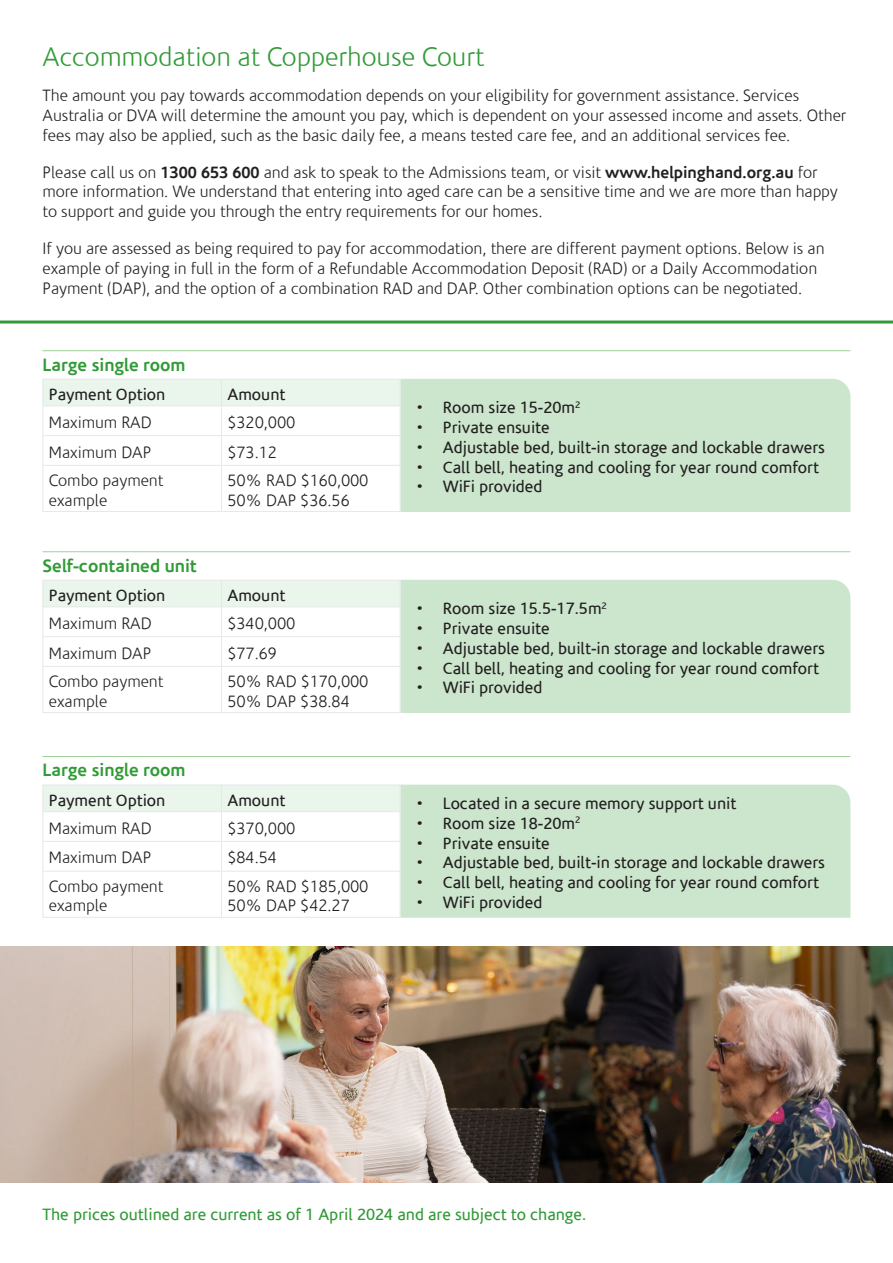
<style>
.page{position:relative;width:893px;height:1263px;background:#fff}
.page>*{position:absolute;margin:0;border:0;box-sizing:border-box;transform-origin:0 0}
.t1{font:300 27px "Corisande";color:#319b37}
.t2{font:700 18px "Corisande";color:#319b37}
.t3{font:300 16.5px/19.8px "Corisande";color:#231f20}
.t4{font:16.5px "Corisande";color:#231f20}
.t5{font:16.5px "Corisande";color:#319b37}
.s1{font-weight:700}
</style>
<div class="page">
<div style="left:400px;top:379px;width:450px;height:133px;background:#cbe6cd"></div>
<hr style="left:0;top:320px;width:893px;height:3px;background:#319b37">
<hr style="left:43px;top:350px;width:807px;height:1px;background:#a0d09a">
<img style="left:0;top:946px;width:893px;height:236px">
<svg style="left:43px;top:379px;width:358px;height:86px"></svg>
<hr style="left:43px;top:465px;width:178px;height:1px;background:#e6e7e9">
<hr style="left:43px;top:466px;width:1px;height:45px;background:#e6e7e9">
<hr style="left:221px;top:465px;width:179px;height:1px;background:#e6e7e9">
<hr style="left:221px;top:466px;width:1px;height:45px;background:#e6e7e9">
<hr style="left:400px;top:466px;width:1px;height:45px;background:#e6e7e9">
<hr style="left:43px;top:511px;width:178px;height:1px;background:#e6e7e9">
<hr style="left:221px;top:511px;width:179px;height:1px;background:#e6e7e9">
<div style="left:400px;top:580px;width:450px;height:133px;background:#cbe6cd"></div>
<hr style="left:43px;top:551px;width:807px;height:1px;background:#a0d09a">
<svg style="left:43px;top:580px;width:358px;height:86px"></svg>
<hr style="left:43px;top:666px;width:178px;height:1px;background:#e6e7e9">
<hr style="left:43px;top:667px;width:1px;height:45px;background:#e6e7e9">
<hr style="left:221px;top:666px;width:179px;height:1px;background:#e6e7e9">
<hr style="left:221px;top:667px;width:1px;height:45px;background:#e6e7e9">
<hr style="left:400px;top:667px;width:1px;height:45px;background:#e6e7e9">
<hr style="left:43px;top:712px;width:178px;height:1px;background:#e6e7e9">
<hr style="left:221px;top:712px;width:179px;height:1px;background:#e6e7e9">
<div style="left:400px;top:785px;width:450px;height:133px;background:#cbe6cd"></div>
<hr style="left:43px;top:756px;width:807px;height:1px;background:#a0d09a">
<svg style="left:43px;top:785px;width:358px;height:86px"></svg>
<hr style="left:43px;top:871px;width:178px;height:1px;background:#e6e7e9">
<hr style="left:43px;top:871px;width:1px;height:46px;background:#e6e7e9">
<hr style="left:221px;top:871px;width:179px;height:1px;background:#e6e7e9">
<hr style="left:221px;top:871px;width:1px;height:46px;background:#e6e7e9">
<hr style="left:400px;top:871px;width:1px;height:46px;background:#e6e7e9">
<hr style="left:43px;top:917px;width:178px;height:1px;background:#e6e7e9">
<hr style="left:221px;top:917px;width:179px;height:1px;background:#e6e7e9">
<p class="t1" style="left:43px;top:41px;width:443px">Accommodation at Copperhouse Court</p>
<p class="t3" style="left:43px;top:86px;width:805px">The amount you pay towards accommodation depends on your eligibility for government assistance. Services<br>Australia or DVA will determine the amount you pay, which is dependent on your assessed income and assets. Other fees may also be applied, such as the basic daily fee, a means tested care fee, and an additional services fee.</p>
<p class="t3" style="left:43px;top:163px;width:797px">Please call us on <span class="s1">1300 653 600</span> and ask to speak to the Admissions team, or visit <span class="s1">www.helpinghand.org.au</span> for more information. We understand that entering into aged care can be a sensitive time and we are more than happy to support and guide you through the entry requirements for our homes.</p>
<p class="t3" style="left:43px;top:239px;width:783px">If you are assessed as being required to pay for accommodation, there are different payment options. Below is an example of paying in full in the form of a Refundable Accommodation Deposit (RAD) or a Daily Accommodation<br>Payment (DAP), and the option of a combination RAD and DAP. Other combination options can be negotiated.</p>
<p class="t2" style="left:43px;top:353px;width:145px">Large single room</p>
<p class="t4" style="left:49px;top:384px;width:118px">Payment Option</p>
<p class="t4" style="left:227px;top:384px;width:59px">Amount</p>
<p class="t3" style="left:49px;top:413px;width:104px">Maximum RAD</p>
<p class="t3" style="left:227px;top:413px;width:69px">$320,000</p>
<p class="t3" style="left:49px;top:443px;width:104px">Maximum DAP</p>
<p class="t3" style="left:227px;top:443px;width:51px">$73.12</p>
<p class="t3" style="left:49px;top:471px;width:116px">Combo payment example</p>
<p class="t3" style="left:227px;top:471px;width:142px">50% RAD $160,000</p>
<p class="t3" style="left:227px;top:490px;width:124px">50% DAP $36.56</p>
<p class="t2" style="left:43px;top:554px;width:156px">Self-contained unit</p>
<p class="t4" style="left:49px;top:585px;width:118px">Payment Option</p>
<p class="t4" style="left:227px;top:585px;width:59px">Amount</p>
<p class="t3" style="left:49px;top:614px;width:104px">Maximum RAD</p>
<p class="t3" style="left:227px;top:614px;width:69px">$340,000</p>
<p class="t3" style="left:49px;top:644px;width:104px">Maximum DAP</p>
<p class="t3" style="left:227px;top:644px;width:51px">$77.69</p>
<p class="t3" style="left:49px;top:672px;width:116px">Combo payment example</p>
<p class="t3" style="left:227px;top:672px;width:142px">50% RAD $170,000</p>
<p class="t3" style="left:227px;top:691px;width:124px">50% DAP $38.84</p>
<p class="t2" style="left:43px;top:759px;width:145px">Large single room</p>
<p class="t4" style="left:49px;top:790px;width:118px">Payment Option</p>
<p class="t4" style="left:227px;top:790px;width:59px">Amount</p>
<p class="t3" style="left:49px;top:819px;width:104px">Maximum RAD</p>
<p class="t3" style="left:227px;top:819px;width:69px">$370,000</p>
<p class="t3" style="left:49px;top:848px;width:104px">Maximum DAP</p>
<p class="t3" style="left:227px;top:848px;width:51px">$84.54</p>
<p class="t3" style="left:49px;top:876px;width:116px">Combo payment example</p>
<p class="t3" style="left:227px;top:876px;width:142px">50% RAD $185,000</p>
<p class="t3" style="left:227px;top:896px;width:124px">50% DAP $42.27</p>
<p class="t4" style="left:416px;top:397px;width:166px">• Room size 15-20m<sup>2</sup></p>
<p class="t4" style="left:416px;top:417px;width:135px">• Private ensuite</p>
<p class="t4" style="left:416px;top:437px;width:411px">• Adjustable bed, built-in storage and lockable drawers</p>
<p class="t4" style="left:416px;top:457px;width:405px">• Call bell, heating and cooling for year round comfort</p>
<p class="t4" style="left:416px;top:477px;width:128px">• WiFi provided</p>
<p class="t4" style="left:416px;top:598px;width:192px">• Room size 15.5-17.5m<sup>2</sup></p>
<p class="t4" style="left:416px;top:618px;width:135px">• Private ensuite</p>
<p class="t4" style="left:416px;top:638px;width:411px">• Adjustable bed, built-in storage and lockable drawers</p>
<p class="t4" style="left:416px;top:658px;width:405px">• Call bell, heating and cooling for year round comfort</p>
<p class="t4" style="left:416px;top:678px;width:128px">• WiFi provided</p>
<p class="t4" style="left:416px;top:793px;width:322px">• Located in a secure memory support unit</p>
<p class="t4" style="left:416px;top:813px;width:166px">• Room size 18-20m<sup>2</sup></p>
<p class="t4" style="left:416px;top:833px;width:135px">• Private ensuite</p>
<p class="t4" style="left:416px;top:853px;width:411px">• Adjustable bed, built-in storage and lockable drawers</p>
<p class="t4" style="left:416px;top:872px;width:405px">• Call bell, heating and cooling for year round comfort</p>
<p class="t4" style="left:416px;top:892px;width:128px">• WiFi provided</p>
<p class="t5" style="left:43px;top:1205px;width:545px">The prices outlined are current as of 1 April 2024 and are subject to change.</p>
</div>
